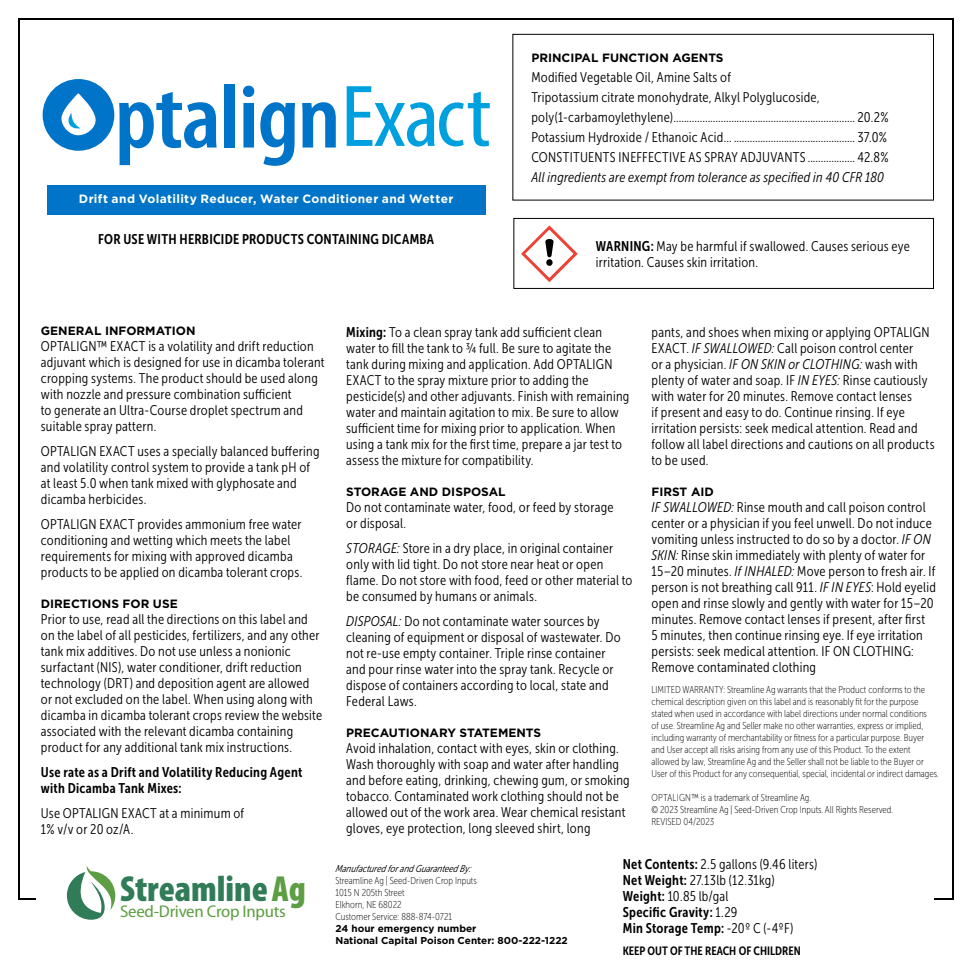
<style>
.page{position:relative;width:972px;height:972px;background:#fff}
.page>*{position:absolute;margin:0;border:0;box-sizing:border-box;transform-origin:0 0}
.t1{font:900 condensed 36.4px "Myriad Pro";color:#307c58}
.t2{font:semi-condensed 17px "Myriad Pro";letter-spacing:-.015em;color:#5d9e44;scale:1.08 1}
.t3{font:14px/16px "Museo Sans Cond 300";letter-spacing:.02em;color:#000}
.t4{font:14px/16px "Museo Sans Cond 700";letter-spacing:.02em;color:#000}
.t5{font:italic 14px "Museo Sans Cond 300";letter-spacing:.015em;color:#000}
.t6{font:700 12px "Gotham";color:#000}
.t7{font:700 12px "Gotham";letter-spacing:.03em;color:#fff}
.t8{font:12px "Museo Sans Cond 700";color:#000}
.t9{font:10px/12px "Museo Sans Cond 100";color:#000}
.t10{font:700 10px/12px "Gotham";color:#000}
.t11{font:italic 10px "Museo Sans Cond 300";color:#000}
.s1{font-family:"Museo Sans Cond 700"}
.s2{color:#5d9e44}
.s3{font-style:italic}
.s4{font-family:"Museo Sans Cond 300"}
</style>
<div class="page">
<div style="left:513px;top:218px;width:421px;height:71px;border:1px solid #000"></div>
<svg style="left:521px;top:225px;width:57px;height:57px"></svg>
<div style="left:47px;top:185px;width:438px;height:30px;background:#0074c8"></div>
<div style="left:43px;top:79px;width:71px;height:72px;background:#0074c8;border-radius:50%"></div>
<svg style="left:61px;top:93px;width:35px;height:42px"></svg>
<svg style="left:119px;top:92px;width:98px;height:73px"></svg>
<div style="left:224px;top:84px;width:11px;height:64px;background:#0074c8"></div>
<svg style="left:243px;top:86px;width:11px;height:62px"></svg>
<svg style="left:260px;top:102px;width:35px;height:64px"></svg>
<svg style="left:302px;top:102px;width:34px;height:46px"></svg>
<svg style="left:347px;top:86px;width:143px;height:61px"></svg>
<svg style="left:67px;top:866px;width:49px;height:54px"></svg>
<div style="left:512px;top:34px;width:422px;height:167px;border:1px solid #000"></div>
<p class="t7" style="left:79px;top:192px;width:376px">Drift and Volatility Reducer, Water Conditioner and Wetter</p>
<p class="t4" style="left:98px;top:231px;width:337px">FOR USE WITH HERBICIDE PRODUCTS CONTAINING DICAMBA</p>
<p class="t6" style="left:531px;top:50px;width:194px">PRINCIPAL FUNCTION AGENTS</p>
<p class="t3" style="left:531px;top:67px;width:359px;line-height:20px">Modified Vegetable Oil, Amine Salts of<br>Tripotassium citrate monohydrate, Alkyl Polyglucoside, poly(1-carbamoylethylene)..................................................................... 20.2% Potassium Hydroxide / Ethanoic Acid… .............................................. 37.0% CONSTITUENTS INEFFECTIVE AS SPRAY ADJUVANTS .................. 42.8%</p>
<p class="t5" style="left:531px;top:169px;width:354px">All ingredients are exempt from tolerance as specified in 40 CFR 180</p>
<p class="t3" style="left:596px;top:238px;width:316px"><span class="s1">WARNING:</span> May be harmful if swallowed. Causes serious eye irritation. Causes skin irritation.</p>
<p class="t6" style="left:41px;top:324px;width:156px">GENERAL INFORMATION</p>
<p class="t3" style="left:41px;top:338px;width:285px">OPTALIGN™ EXACT is a volatility and drift reduction adjuvant which is designed for use in dicamba tolerant cropping systems. The product should be used along with nozzle and pressure combination sufficient<br>to generate an Ultra-Course droplet spectrum and suitable spray pattern.</p>
<p class="t3" style="left:41px;top:443px;width:280px">OPTALIGN EXACT uses a specially balanced buffering and volatility control system to provide a tank pH of at least 5.0 when tank mixed with glyphosate and dicamba herbicides.</p>
<p class="t3" style="left:41px;top:516px;width:263px">OPTALIGN EXACT provides ammonium free water conditioning and wetting which meets the label requirements for mixing with approved dicamba products to be applied on dicamba tolerant crops.</p>
<p class="t6" style="left:41px;top:597px;width:138px">DIRECTIONS FOR USE</p>
<p class="t3" style="left:41px;top:611px;width:283px">Prior to use, read all the directions on this label and on the label of all pesticides, fertilizers, and any other tank mix additives. Do not use unless a nonionic surfactant (NIS), water conditioner, drift reduction technology (DRT) and deposition agent are allowed or not excluded on the label. When using along with dicamba in dicamba tolerant crops review the website associated with the relevant dicamba containing product for any additional tank mix instructions.</p>
<p class="t4" style="left:41px;top:764px;width:263px">Use rate as a Drift and Volatility Reducing Agent with Dicamba Tank Mixes:</p>
<p class="t3" style="left:41px;top:805px;width:205px">Use OPTALIGN EXACT at a minimum of<br>1% v/v or 20 oz/A.</p>
<h1 class="t1" style="left:120px;top:869px;width:187px">Streamline<span class="s2">Ag</span></h1>
<p class="t2" style="left:120px;top:902px;width:155px">Seed-Driven Crop Inputs</p>
<p class="t3" style="left:346px;top:324px;width:285px"><span class="s1">Mixing:</span> To a clean spray tank add sufficient clean water to fill the tank to ¾ full. Be sure to agitate the tank during mixing and application. Add OPTALIGN EXACT to the spray mixture prior to adding the pesticide(s) and other adjuvants. Finish with remaining water and maintain agitation to mix. Be sure to allow sufficient time for mixing prior to application. When using a tank mix for the first time, prepare a jar test to assess the mixture for compatibility.</p>
<p class="t6" style="left:346px;top:484px;width:161px">STORAGE AND DISPOSAL</p>
<p class="t3" style="left:346px;top:499px;width:269px">Do not contaminate water, food, or feed by storage or disposal.</p>
<p class="t3" style="left:346px;top:540px;width:288px"><span class="s3">STORAGE:</span> Store in a dry place, in original container only with lid tight. Do not store near heat or open flame. Do not store with food, feed or other material to be consumed by humans or animals.</p>
<p class="t3" style="left:346px;top:613px;width:276px"><span class="s3">DISPOSAL:</span> Do not contaminate water sources by cleaning of equipment or disposal of wastewater. Do not re-use empty container. Triple rinse container and pour rinse water into the spray tank. Recycle or dispose of containers according to local, state and Federal Laws.</p>
<p class="t6" style="left:346px;top:725px;width:196px">PRECAUTIONARY STATEMENTS</p>
<p class="t3" style="left:346px;top:740px;width:285px">Avoid inhalation, contact with eyes, skin or clothing.<br>Wash thoroughly with soap and water after handling and before eating, drinking, chewing gum, or smoking tobacco. Contaminated work clothing should not be allowed out of the work area. Wear chemical resistant gloves, eye protection, long sleeved shirt, long</p>
<p class="t3" style="left:652px;top:324px;width:285px">pants, and shoes when mixing or applying OPTALIGN EXACT. <span class="s3">IF SWALLOWED:</span> Call poison control center<br>or a physician. <span class="s3">IF ON SKIN or CLOTHING:</span> wash with plenty of water and soap. IF <span class="s3">IN EYES:</span> Rinse cautiously with water for 20 minutes. Remove contact lenses<br>if present and easy to do. Continue rinsing. If eye irritation persists: seek medical attention. Read and follow all label directions and cautions on all products to be used.</p>
<p class="t6" style="left:652px;top:484px;width:64px">FIRST AID</p>
<p class="t3" style="left:652px;top:499px;width:286px"><span class="s3">IF SWALLOWED:</span> Rinse mouth and call poison control center or a physician if you feel unwell. Do not induce vomiting unless instructed to do so by a doctor. <span class="s3">IF ON SKIN:</span> Rinse skin immediately with plenty of water for 15–20 minutes. <span class="s3">If INHALED:</span> Move person to fresh air. If person is not breathing call 911. <span class="s3">IF IN EYES</span>: Hold eyelid open and rinse slowly and gently with water for 15–20 minutes. Remove contact lenses if present, after first<br>5 minutes, then continue rinsing eye. If eye irritation persists: seek medical attention. IF ON CLOTHING:<br>Remove contaminated clothing</p>
<p class="t9" style="left:652px;top:683px;width:289px">LIMITED WARRANTY: Streamline Ag warrants that the Product conforms to the chemical description given on this label and is reasonably fit for the purpose stated when used in accordance with label directions under normal conditions<br>of use. Streamline Ag and Seller make no other warranties, express or implied, including warranty of merchantability or fitness for a particular purpose. Buyer and User accept all risks arising from any use of this Product. To the extent allowed by law, Streamline Ag and the Seller shall not be liable to the Buyer or User of this Product for any consequential, special, incidental or indirect damages.</p>
<p class="t9" style="left:652px;top:791px;width:243px">OPTALIGN™ is a trademark of Streamline Ag.<br>© 2023 Streamline Ag | Seed-Driven Crop Inputs. All Rights Reserved.<br>REVISED 04/2023</p>
<p class="t11" style="left:336px;top:863px;width:139px">Manufactured forand Guaranteed By:</p>
<p class="t9" style="left:336px;top:874px;width:143px">Streamline Ag | Seed-Driven Crop Inputs<br>1015 N 205th Street<br>Elkhorn, NE 68022<br>Customer Service: 888-874-0721</p>
<p class="t10" style="left:336px;top:922px;width:234px">24 hour emergency number<br>National Capital Poison Center: 800-222-1222</p>
<p class="t3" style="left:623px;top:856px;width:196px"><span class="s1">Net Contents:</span> 2.5 gallons (9.46 liters)<br><span class="s1">Net Weight:</span> 27.13lb (12.31kg)<br><span class="s1">Weight:</span> 10.85 lb/gal</p>
<p class="t4" style="left:623px;top:904px;width:172px">Specific Gravity: <span class="s4">1.29<br></span>Min Storage Temp: <span class="s4">-20º C (-4ºF)</span></p>
<p class="t8" style="left:623px;top:944px;width:180px">KEEP OUT OF THE REACH OF CHILDREN</p>
</div>
